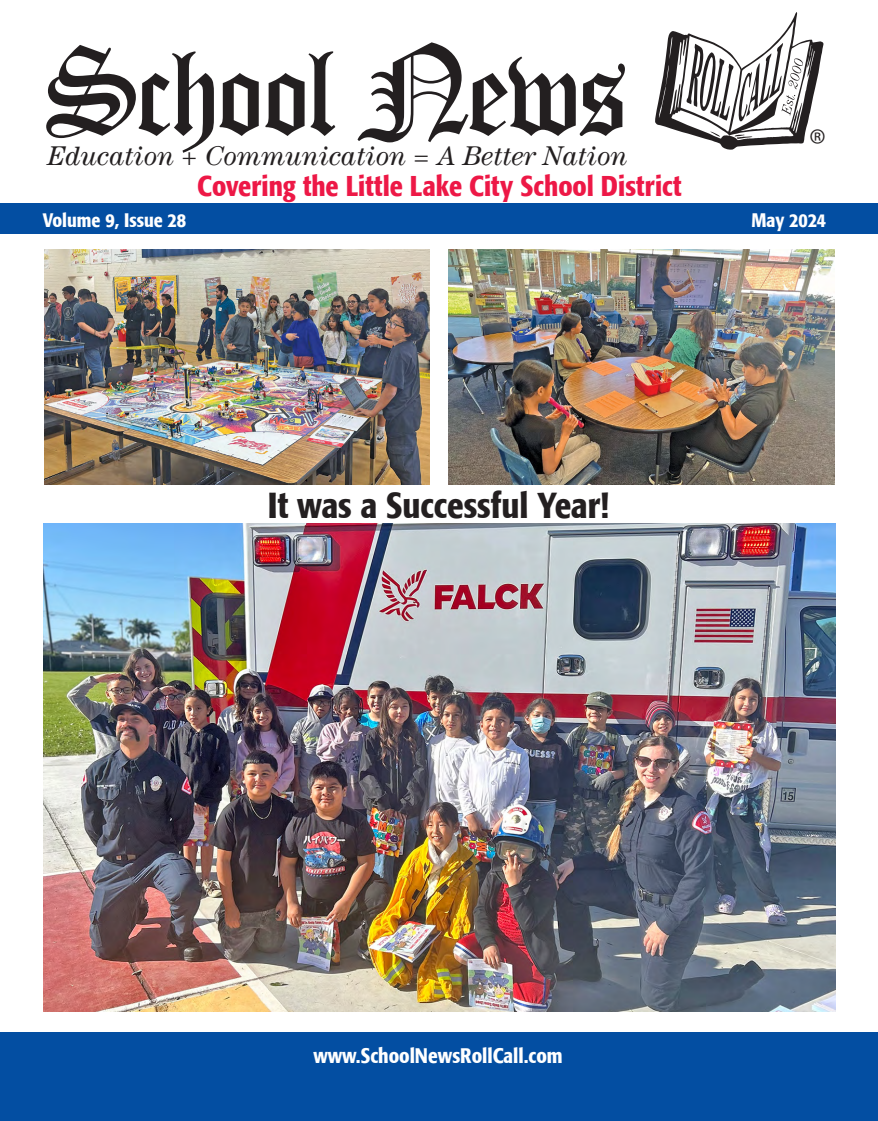
<style>
.page{position:relative;width:878px;height:1121px;background:#fff}
.page>*{position:absolute;margin:0;border:0;box-sizing:border-box;transform-origin:0 0}
.t1{font:500 condensed 36px "Formata";color:#231f20}
.t2{font:31.65px "Myriad";color:#231f20}
.t3{font:500 condensed 28.5px "Formata";color:#ed1846}
.t4{font:italic 27.15px "Century LT";color:#231f20}
.t5{font:500 condensed 21px "Formata";color:#fff}
.t6{font:500 condensed 19.5px "Formata";color:#fff}
</style>
<div class="page">
<div style="left:0;top:204px;width:878px;height:30px;background:#034ea2"></div>
<div style="left:0;top:1032px;width:878px;height:88px;background:#034ea2"></div>
<svg style="left:46px;top:45px;width:213px;height:108px"></svg>
<svg style="left:265px;top:51px;width:70px;height:85px"></svg>
<svg style="left:357px;top:42px;width:268px;height:100px"></svg>
<svg style="left:655px;top:12px;width:168px;height:138px"></svg>
<img style="left:43px;top:523px;width:792px;height:488px">
<img style="left:44px;top:249px;width:385px;height:235px">
<img style="left:448px;top:249px;width:386px;height:236px">
<p class="t4" style="left:47px;top:140px;width:581px">Education + Communication = A Better Nation</p>
<p class="t3" style="left:197px;top:168px;width:485px">Covering the Little Lake City School District</p>
<p class="t2" style="left:809px;top:125px;width:18px">®</p>
<p class="t6" style="left:43px;top:208px;width:145px">Volume 9, Issue 28</p>
<p class="t6" style="left:751px;top:208px;width:76px">May 2024</p>
<p class="t1" style="left:268px;top:483px;width:343px">It was a Successful Year!</p>
<p class="t5" style="left:313px;top:1042px;width:251px">www.SchoolNewsRollCall.com</p>
</div>
